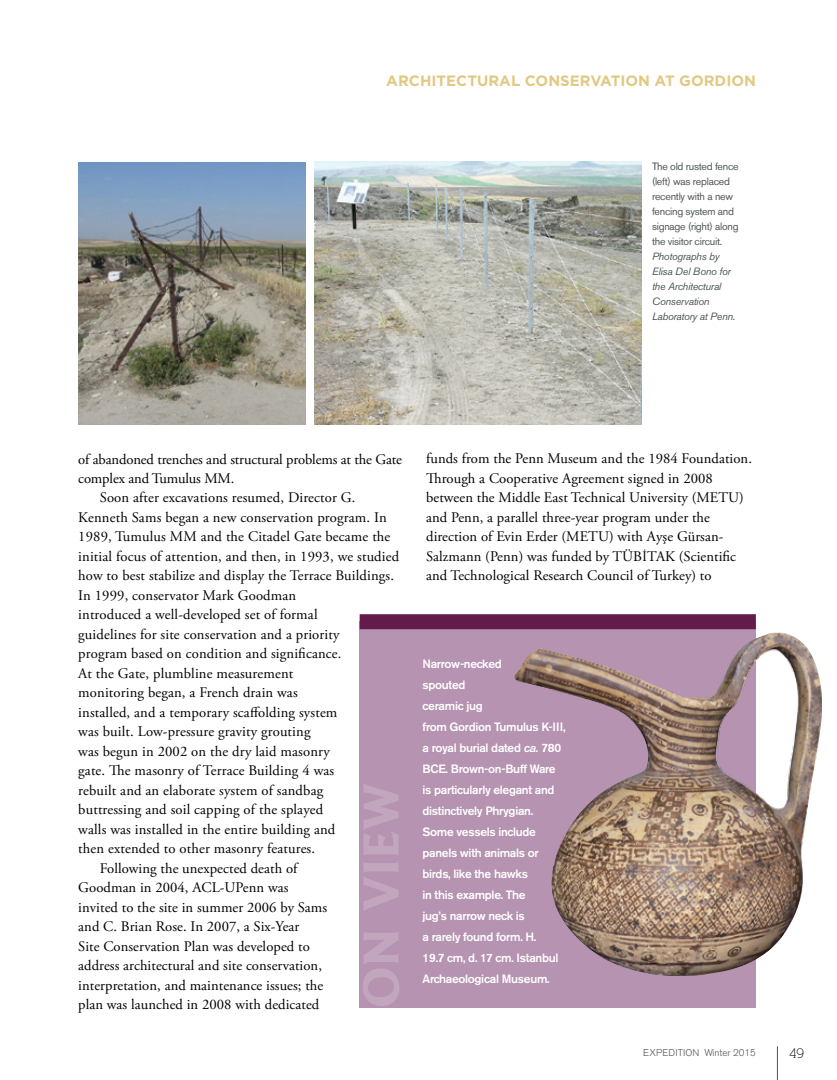
<style>
.page{position:relative;width:837px;height:1080px;background:#fff}
.page>*{position:absolute;margin:0;border:0;box-sizing:border-box;transform-origin:0 0}
.t1{font:700 15px "Gotham";color:#e1c983}
.t2{font:14.7px/19.5px "Adobe Garamond Pro";letter-spacing:.005em;color:#000}
.t3{font:13.5px "Alexandria";color:#000}
.t4{font:500 12px/21px "Akzidenz Grotesk BE";letter-spacing:-.025em;color:#fff}
.t5{font:10.5px/15px "Akzidenz Grotesk BE";letter-spacing:-.025em;color:#4d5557}
.t6{font:italic 10.5px/15px "Akzidenz Grotesk BE";letter-spacing:-.025em;color:#4d5557}
.t7{font:300 9.75px "Akzidenz Grotesk BE";color:#4d5557}
.s1{font-style:italic}
</style>
<div class="page">
<hr style="left:777px;top:1046px;width:1px;height:34px;background:#4d5557">
<img style="left:78px;top:162px;width:227px;height:262px">
<img style="left:314px;top:162px;width:327px;height:262px">
<div style="left:360px;top:622px;width:396px;height:386px;background:#b593b1"></div>
<div style="left:360px;top:614px;width:396px;height:15px;background:#621b4b"></div>
<img style="left:515px;top:633px;width:307px;height:343px">
<p class="t1" style="left:386px;top:72px;width:371px">ARCHITECTURAL CONSERVATION AT GORDION</p>
<p class="t5" style="left:652px;top:159px;width:88px">The old rusted fence (left) was replaced recently with a new fencing system and signage (right) along the visitor circuit.</p>
<p class="t6" style="left:652px;top:249px;width:85px">Photographs by<br>Elisa Del Bono for the Architectural<br>Conservation<br>Laboratory at Penn.</p>
<p class="t2" style="left:78px;top:450px;width:325px">of abandoned trenches and structural problems at the Gate</p>
<p class="t2" style="left:78px;top:469px;width:158px">complex and Tumulus MM.</p>
<p class="t2" style="left:100px;top:489px;width:257px">Soon after excavations resumed, Director G.</p>
<p class="t2" style="left:78px;top:508px;width:310px">Kenneth Sams began a new conservation program. In</p>
<p class="t2" style="left:78px;top:528px;width:314px">1989, Tumulus MM and the Citadel Gate became the</p>
<p class="t2" style="left:78px;top:547px;width:322px">initial focus of attention, and then, in 1993, we studied</p>
<p class="t2" style="left:78px;top:567px;width:317px">how to best stabilize and display the Terrace Buildings.</p>
<p class="t2" style="left:78px;top:586px;width:220px">In 1999, conservator Mark Goodman</p>
<p class="t2" style="left:78px;top:606px;width:241px">introduced a well-developed set of formal</p>
<p class="t2" style="left:78px;top:625px;width:263px">guidelines for site conservation and a priority</p>
<p class="t2" style="left:78px;top:645px;width:265px">program based on condition and significance.</p>
<p class="t2" style="left:78px;top:664px;width:217px">At the Gate, plumbline measurement</p>
<p class="t2" style="left:78px;top:684px;width:221px">monitoring began, a French drain was</p>
<p class="t2" style="left:78px;top:703px;width:261px">installed, and a temporary scaffolding system</p>
<p class="t2" style="left:78px;top:723px;width:234px">was built. Low-pressure gravity grouting</p>
<p class="t2" style="left:78px;top:742px;width:253px">was begun in 2002 on the dry laid masonry</p>
<p class="t2" style="left:78px;top:762px;width:257px">gate. The masonry of Terrace Building 4 was</p>
<p class="t2" style="left:78px;top:781px;width:246px">rebuilt and an elaborate system of sandbag</p>
<p class="t2" style="left:78px;top:801px;width:246px">buttressing and soil capping of the splayed</p>
<p class="t2" style="left:78px;top:820px;width:259px">walls was installed in the entire building and</p>
<p class="t2" style="left:78px;top:840px;width:238px">then extended to other masonry features.</p>
<p class="t2" style="left:100px;top:859px;width:199px">Following the unexpected death of</p>
<p class="t2" style="left:78px;top:879px;width:212px">Goodman in 2004, ACL-UPenn was</p>
<p class="t2" style="left:78px;top:898px;width:250px">invited to the site in summer 2006 by Sams</p>
<p class="t2" style="left:78px;top:917px;width:223px">and C. Brian Rose. In 2007, a Six-Year</p>
<p class="t2" style="left:78px;top:937px;width:233px">Site Conservation Plan was developed to</p>
<p class="t2" style="left:78px;top:956px;width:245px">address architectural and site conservation,</p>
<p class="t2" style="left:78px;top:976px;width:247px">interpretation, and maintenance issues; the</p>
<p class="t2" style="left:78px;top:995px;width:243px">plan was launched in 2008 with dedicated</p>
<p class="t2" style="left:426px;top:449px;width:327px">funds from the Penn Museum and the 1984 Foundation.<br>Through a Cooperative Agreement signed in 2008 between the Middle East Technical University (METU) and Penn, a parallel three-year program under the direction of Evin Erder (METU) with Ayşe Gürsan-Salzmann (Penn) was funded by TÜBİTAK (Scientific and Technological Research Council of Turkey) to</p>
<p class="t4" style="left:423px;top:653px;width:144px">Narrow-necked<br>spouted<br>ceramic jug<br>from Gordion Tumulus K-III, a royal burial dated <span class="s1">ca.</span> 780<br>BCE. Brown-on-Buff Ware is particularly elegant and distinctively Phrygian.<br>Some vessels include panels with animals or birds, like the hawks<br>in this example. The<br>jug’s narrow neck is<br>a rarely found form. H.<br>19.7 cm, d. 17 cm. Istanbul<br>Archaeological Museum.</p>
<p class="t7" style="left:643px;top:1047px;width:114px">EXPEDITION Winter 2015</p>
<p class="t3" style="left:789px;top:1046px;width:16px">49</p>
</div>
